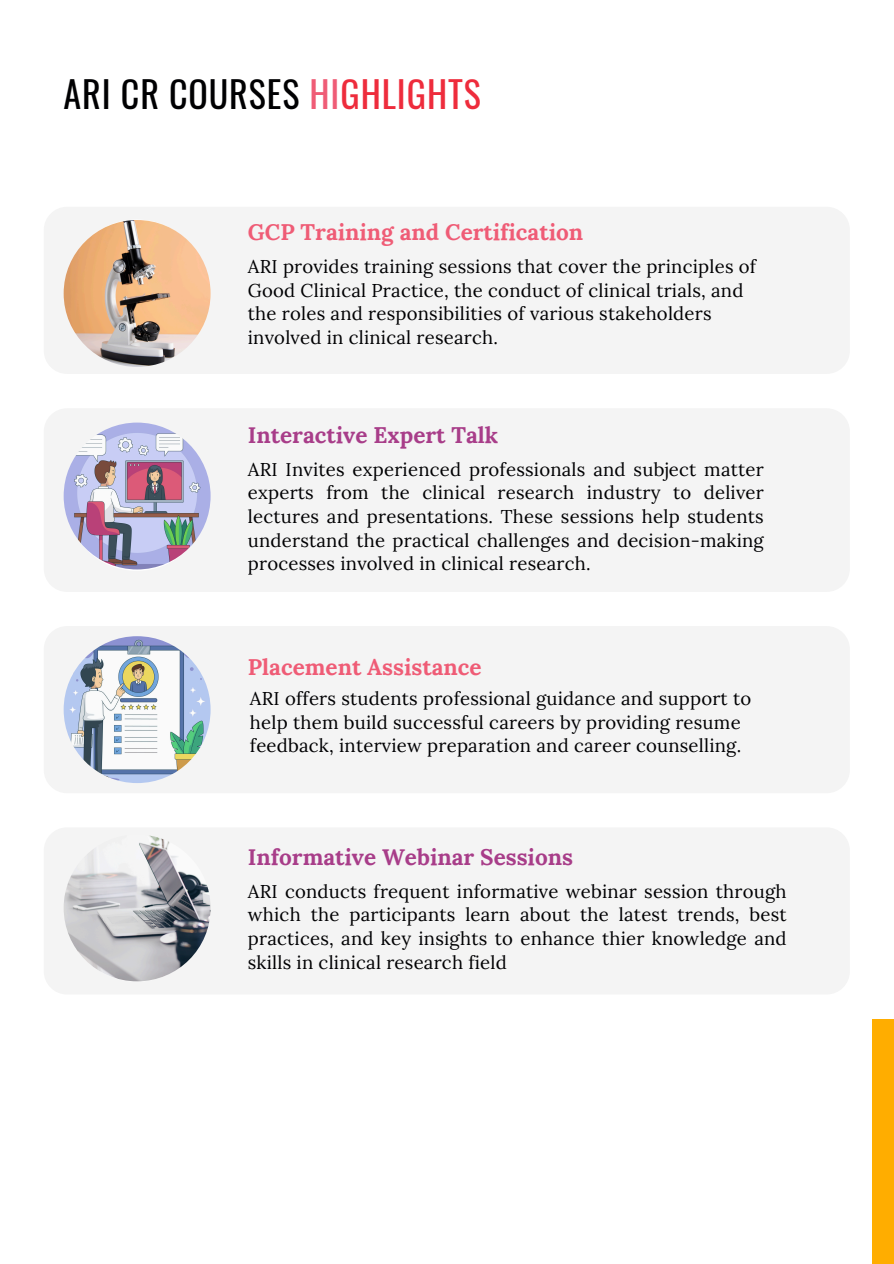
<style>
.page{position:relative;width:894px;height:1264px;background:#fff}
.page>*{position:absolute;margin:0;border:0;box-sizing:border-box;transform-origin:0 0}
.t1{font:36px "Oswald";letter-spacing:.025em;color:#000002}
.t2{font:700 22.5px "Lora";color:#a83d89}
.t3{font:700 22.5px "Lora";color:#ef5c76}
.t4{font:18.45px/23.7px "Lora";letter-spacing:.01em;color:#000002;text-align:justify}
.s1{color:#ef5c76}
.s2{color:#ee2c3c}
</style>
<div class="page">
<div style="left:44px;top:408px;width:805px;height:184px;background:#f4f4f4;border-radius:23px"></div>
<div style="left:44px;top:626px;width:805px;height:167px;background:#f4f4f4;border-radius:23px"></div>
<div style="left:44px;top:827px;width:805px;height:167px;background:#f4f4f4;border-radius:23px"></div>
<div style="left:44px;top:207px;width:805px;height:167px;background:#f4f4f4;border-radius:23px"></div>
<img style="left:64px;top:220px;width:146px;height:147px;border-radius:50%">
<img style="left:64px;top:422px;width:146px;height:147px;border-radius:50%">
<img style="left:64px;top:636px;width:146px;height:147px;border-radius:50%">
<img style="left:64px;top:834px;width:146px;height:147px;border-radius:50%">
<div style="left:871px;top:1019px;width:22px;height:244px;background:#ffad00"></div>
<p class="t1" style="left:64px;top:66px;width:418px">ARI CR COURSES <span class="s1">HI</span><span class="s2">GHLIGHTS</span></p>
<h2 class="t3" style="left:248px;top:218px;width:337px">GCP Training and Certification</h2>
<p class="t4" style="left:248px;top:254px;width:509px;text-align:left">ARI provides training sessions that cover the principles of Good Clinical Practice, the conduct of clinical trials, and the roles and responsibilities of various stakeholders involved in clinical research.</p>
<p class="t2" style="left:248px;top:420px;width:252px">Interactive Expert Talk</p>
<p class="t4" style="left:248px;top:457px;width:517px">ARI Invites experienced professionals and subject matter experts from the clinical research industry to deliver lectures and presentations. These sessions help students understand the practical challenges and decision-making processes involved in clinical research.</p>
<p class="t3" style="left:248px;top:652px;width:235px">Placement Assistance</p>
<h2 class="t4" style="left:250px;top:686px;width:503px;text-align:left">ARI offers students professional guidance and support to help them build successful careers by providing resume feedback, interview preparation and career counselling.</h2>
<h2 class="t2" style="left:248px;top:842px;width:326px">Informative Webinar Sessions</h2>
<p class="t4" style="left:248px;top:879px;width:540px">ARI conducts frequent informative webinar session through which the participants learn about the latest trends, best practices, and key insights to enhance thier knowledge and skills in clinical research field</p>
</div>
